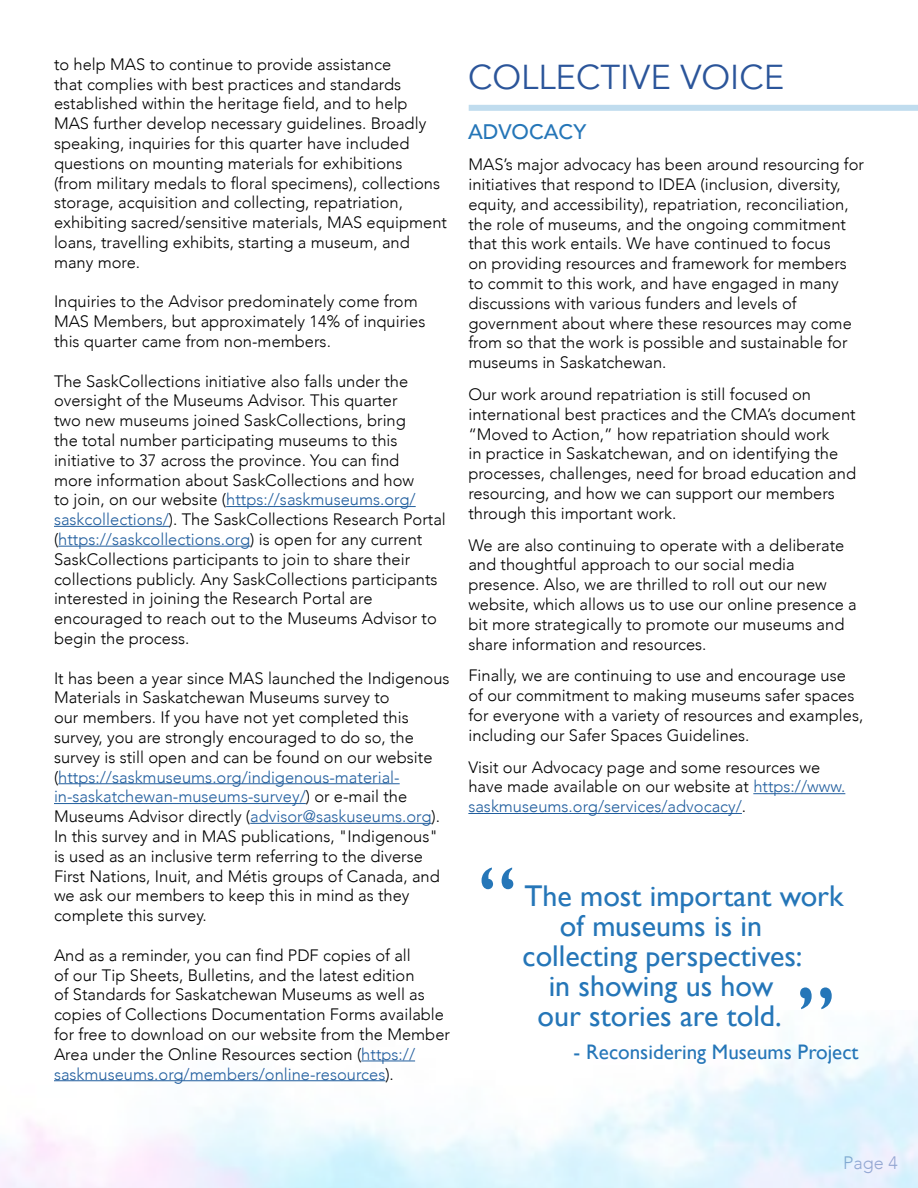
<style>
.page{position:relative;width:918px;height:1188px;background:#fff}
.page>*{position:absolute;margin:0;border:0;box-sizing:border-box;transform-origin:0 0}
.t1{font:90px "Gill Sans";color:#2576b8}
.t2{font:34.5px "Avenir";color:#2b559a}
.t3{font:30px "Gill Sans";color:#2576b8}
.t4{font:21px "Gill Sans";color:#2576b8}
.t5{font:500 21px "Avenir";color:#2576b8}
.t6{font:300 18px "Avenir";color:#2b559a}
.t7{font:300 16.5px/19.8px "Avenir";color:#000}
.s1{color:#215e9e}
</style>
<div class="page">
<div style="left:469px;top:105px;width:449px;height:6px;background:#c0dcee"></div>
<hr style="left:753px;top:793px;width:92px;height:1px;background:#215e9e">
<hr style="left:468px;top:813px;width:274px;height:1px;background:#215e9e">
<hr style="left:226px;top:506px;width:190px;height:1px;background:#215e9e">
<hr style="left:54px;top:526px;width:115px;height:1px;background:#215e9e">
<hr style="left:58px;top:546px;width:192px;height:1px;background:#215e9e">
<hr style="left:58px;top:783px;width:342px;height:1px;background:#215e9e">
<hr style="left:54px;top:803px;width:252px;height:1px;background:#215e9e">
<hr style="left:250px;top:823px;width:182px;height:1px;background:#215e9e">
<hr style="left:361px;top:1061px;width:54px;height:1px;background:#215e9e">
<hr style="left:54px;top:1080px;width:331px;height:1px;background:#215e9e">
<p class="t7" style="left:54px;top:54px;width:395px">to help MAS to continue to provide assistance<br>that complies with best practices and standards established within the heritage field, and to help<br>MAS further develop necessary guidelines. Broadly speaking, inquiries for this quarter have included questions on mounting materials for exhibitions<br>(from military medals to floral specimens), collections storage, acquisition and collecting, repatriation, exhibiting sacred/sensitive materials, MAS equipment loans, travelling exhibits, starting a museum, and many more.</p>
<p class="t7" style="left:54px;top:292px;width:373px">Inquiries to the Advisor predominately come from<br>MAS Members, but approximately 14% of inquiries this quarter came from non-members.</p>
<p class="t7" style="left:54px;top:371px;width:393px">The SaskCollections initiative also falls under the oversight of the Museums Advisor. This quarter<br>two new museums joined SaskCollections, bring<br>the total number participating museums to this initiative to 37 across the province. You can find<br>more information about SaskCollections and how<br>to join, on our website (<span class="s1">https://saskmuseums.org/ saskcollections/</span>). The SaskCollections Research Portal (<span class="s1">https://saskcollections.org</span>) is open for any current SaskCollections participants to join to share their collections publicly. Any SaskCollections participants interested in joining the Research Portal are encouraged to reach out to the Museums Advisor to begin the process.</p>
<p class="t7" style="left:54px;top:668px;width:397px">It has been a year since MAS launched the Indigenous Materials in Saskatchewan Museums survey to<br>our members. If you have not yet completed this survey, you are strongly encouraged to do so, the survey is still open and can be found on our website (<span class="s1">https://saskmuseums.org/indigenous-material&shy;in-saskatchewan-museums-survey/</span>) or e-mail the Museums Advisor directly (<span class="s1">advisor@saskuseums.org</span>).<br>In this survey and in MAS publications, "Indigenous" is used as an inclusive term referring to the diverse First Nations, Inuit, and Métis groups of Canada, and we ask our members to keep this in mind as they complete this survey.</p>
<p class="t7" style="left:54px;top:945px;width:398px">And as a reminder, you can find PDF copies of all<br>of our Tip Sheets, Bulletins, and the latest edition<br>of Standards for Saskatchewan Museums as well as copies of Collections Documentation Forms available for free to download on our website from the Member Area under the Online Resources section (<span class="s1">https:// saskmuseums.org/members/online-resources</span>).</p>
<h2 class="t2" style="left:468px;top:56px;width:318px">COLLECTIVE VOICE</h2>
<p class="t5" style="left:468px;top:113px;width:120px">ADVOCACY</p>
<p class="t7" style="left:468px;top:155px;width:397px">MAS’s major advocacy has been around resourcing for initiatives that respond to IDEA (inclusion, diversity, equity, and accessibility), repatriation, reconciliation, the role of museums, and the ongoing commitment that this work entails. We have continued to focus<br>on providing resources and framework for members to commit to this work, and have engaged in many discussions with various funders and levels of government about where these resources may come from so that the work is possible and sustainable for museums in Saskatchewan.</p>
<p class="t7" style="left:468px;top:384px;width:389px">Our work around repatriation is still focused on international best practices and the CMA’s document “Moved to Action,” how repatriation should work<br>in practice in Saskatchewan, and on identifying the processes, challenges, need for broad education and resourcing, and how we can support our members through this important work.</p>
<p class="t7" style="left:468px;top:535px;width:390px">We are also continuing to operate with a deliberate and thoughtful approach to our social media presence. Also, we are thrilled to roll out our new website, which allows us to use our online presence a bit more strategically to promote our museums and share information and resources.</p>
<p class="t7" style="left:468px;top:666px;width:397px">Finally, we are continuing to use and encourage use of our commitment to making museums safer spaces for everyone with a variety of resources and examples, including our Safer Spaces Guidelines.</p>
<p class="t7" style="left:468px;top:757px;width:378px">Visit our Advocacy page and some resources we have made available on our website at <span class="s1">https://www. saskmuseums.org/services/advocacy/</span>.</p>
<h1 class="t1" style="left:479px;top:846px;width:40px">“</h1>
<h3 class="t3" style="left:524px;top:878px;width:321px">The most important work</h3>
<h3 class="t3" style="left:560px;top:908px;width:204px">of museums is in</h3>
<h3 class="t3" style="left:523px;top:938px;width:281px">collecting perspectives:</h3>
<h3 class="t3" style="left:549px;top:968px;width:226px">in showing us how</h3>
<h3 class="t3" style="left:537px;top:998px;width:246px">our stories are told.</h3>
<p class="t4" style="left:574px;top:1039px;width:286px">- Reconsidering Museums Project</p>
<h1 class="t1" style="left:796px;top:966px;width:40px">”</h1>
<p class="t6" style="left:843px;top:1152px;width:56px">Page 4</p>
</div>
